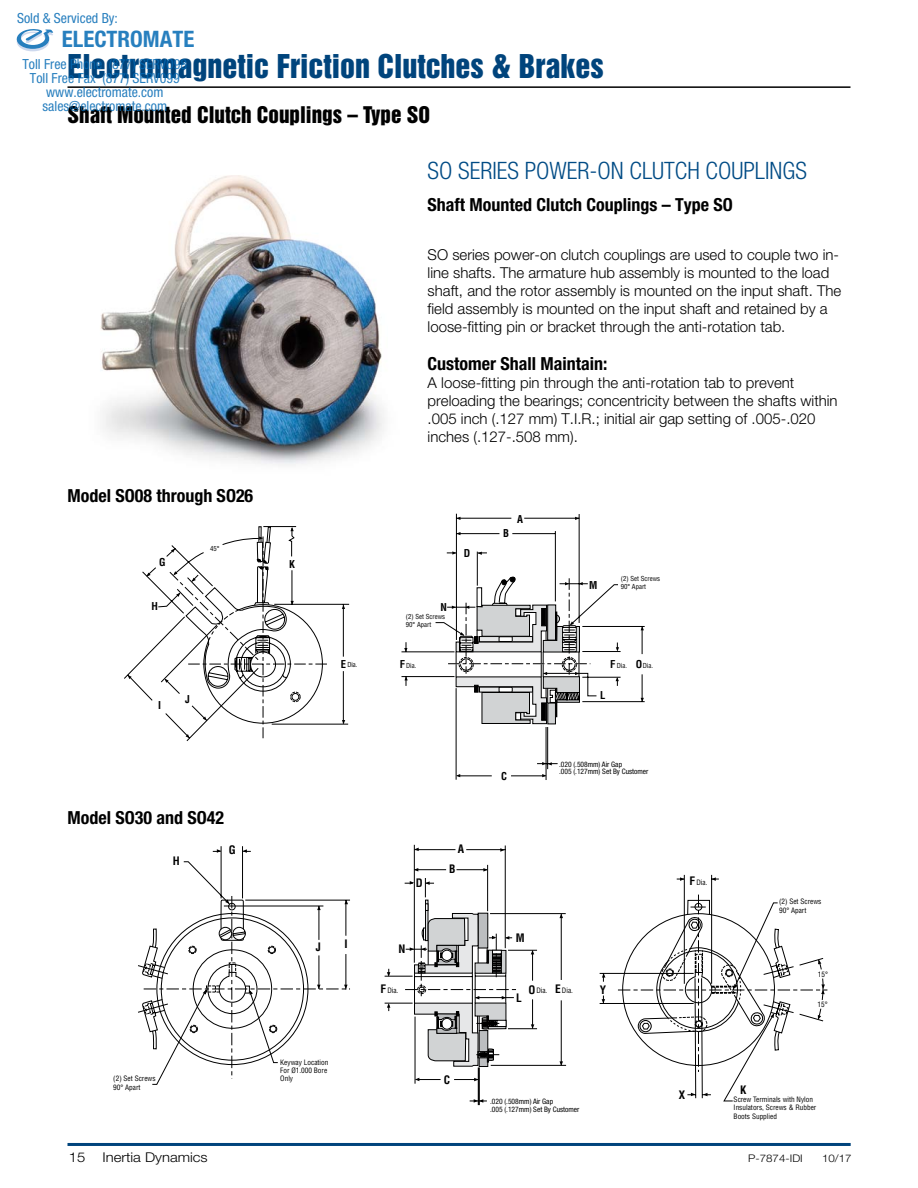
<style>
.page{position:relative;width:918px;height:1188px;background:#fff}
.page>*{position:absolute;margin:0;border:0;box-sizing:border-box;transform-origin:0 0}
.t1{font:30px "Helvetica Inserat LT Std";color:#00447c}
.t2{font:300 condensed 24px "Helvetica Neue LT Std";color:#004b85}
.t3{font:700 condensed 22.65px "Helvetica Neue";color:#0168b3}
.t4{font:21px "Helvetica Inserat LT Std";color:#000}
.t5{font:700 condensed 18px "Helvetica Neue LT Std";color:#000}
.t6{font:300 15px/18px "Helvetica Neue LT Std";color:#000}
.t7{font:condensed 13.95px/14px "Helvetica Neue";color:#0168b3;text-align:center}
.t8{font:300 13.5px "Helvetica Neue LT Std";color:#000;scale:1.1 1}
.t9{font:700 condensed 11.4px "Helvetica";color:#000}
.t10{font:700 condensed 10.65px "Helvetica";color:#000}
.t11{font:300 10.5px "Helvetica Neue LT Std";color:#000;scale:1.1 1}
.t12{font:condensed 7.5px "Helvetica Neue LT Std";color:#000}
.t13{font:condensed 7.2px/8.2px "Helvetica";color:#000}
.t14{font:condensed 6.75px/7.6px "Helvetica";color:#000}
.s1{font-weight:700;font-size:10.65px}
.s2{font-weight:700;font-size:11.4px}
</style>
<div class="page">
<hr style="left:68px;top:86px;width:782px;height:2px;background:#000">
<hr style="left:68px;top:1143px;width:783px;height:3px;background:#00447c">
<img style="left:100px;top:175px;width:285px;height:290px">
<svg style="left:124px;top:567px;width:225px;height:174px"></svg>
<svg style="left:128px;top:675px;width:4px;height:4px"></svg>
<svg style="left:342px;top:720px;width:3px;height:4px"></svg>
<svg style="left:342px;top:605px;width:3px;height:4px"></svg>
<svg style="left:147px;top:573px;width:4px;height:4px"></svg>
<svg style="left:165px;top:526px;width:163px;height:213px"></svg>
<svg style="left:401px;top:513px;width:244px;height:267px"></svg>
<svg style="left:541px;top:608px;width:5px;height:18px"></svg>
<svg style="left:541px;top:703px;width:5px;height:18px"></svg>
<svg style="left:152px;top:846px;width:99px;height:239px"></svg>
<svg style="left:242px;top:849px;width:5px;height:4px"></svg>
<svg style="left:217px;top:849px;width:4px;height:4px"></svg>
<svg style="left:138px;top:896px;width:212px;height:183px"></svg>
<div style="left:425px;top:900px;width:3px;height:41px;background:#e6e7e8;border:1px solid #000"></div>
<hr style="left:414px;top:845px;width:1px;height:118px;background:#000">
<hr style="left:415px;top:1017px;width:1px;height:67px;background:#000">
<hr style="left:478px;top:1067px;width:1px;height:38px;background:#000">
<hr style="left:479px;top:1067px;width:1px;height:38px;background:#000">
<hr style="left:561px;top:914px;width:1px;height:66px;background:#000">
<hr style="left:561px;top:1000px;width:1px;height:65px;background:#000">
<hr style="left:505px;top:846px;width:1px;height:102px;background:#000">
<hr style="left:487px;top:865px;width:1px;height:46px;background:#000">
<hr style="left:414px;top:849px;width:41px;height:1px;background:#000">
<hr style="left:466px;top:849px;width:40px;height:1px;background:#000">
<hr style="left:414px;top:869px;width:32px;height:1px;background:#000">
<hr style="left:457px;top:869px;width:30px;height:1px;background:#000">
<svg style="left:405px;top:881px;width:9px;height:4px"></svg>
<svg style="left:425px;top:878px;width:9px;height:19px"></svg>
<hr style="left:490px;top:913px;width:76px;height:1px;background:#000">
<svg style="left:385px;top:903px;width:152px;height:164px"></svg>
<svg style="left:415px;top:1078px;width:26px;height:3px"></svg>
<svg style="left:454px;top:1078px;width:24px;height:3px"></svg>
<svg style="left:470px;top:1099px;width:17px;height:4px"></svg>
<hr style="left:491px;top:1065px;width:75px;height:1px;background:#000">
<svg style="left:599px;top:875px;width:142px;height:226px"></svg>
<svg style="left:618px;top:895px;width:209px;height:177px"></svg>
<div style="left:559px;top:758px;width:94px;height:19px;background:#fff"></div>
<svg style="left:16px;top:29px;width:37px;height:22px"></svg>
<p class="t7" style="left:17px;top:11px;width:102px">Sold &amp; Serviced By:</p>
<h3 class="t3" style="left:62px;top:26px;width:134px">ELECTROMATE</h3>
<p class="t7" style="left:22px;top:57px;width:166px">Toll Free Phone (877) SERVO98<br>Toll Free Fax (877) SERV099 www.electromate.com sales@electromate.com</p>
<p class="t1" style="left:68px;top:48px;width:538px">Electromagnetic Friction Clutches &amp; Brakes</p>
<p class="t4" style="left:68px;top:102px;width:364px">Shaft Mounted Clutch Couplings – Type SO</p>
<p class="t2" style="left:428px;top:157px;width:381px">SO SERIES POWER-ON CLUTCH COUPLINGS</p>
<p class="t5" style="left:428px;top:193px;width:307px">Shaft Mounted Clutch Couplings – Type SO</p>
<p class="t6" style="left:428px;top:245px;width:415px">SO series power-on clutch couplings are used to couple two in&shy;line shafts. The armature hub assembly is mounted to the load shaft, and the rotor assembly is mounted on the input shaft. The field assembly is mounted on the input shaft and retained by a loose-fitting pin or bracket through the anti-rotation tab.</p>
<p class="t5" style="left:428px;top:353px;width:181px">Customer Shall Maintain:</p>
<p class="t6" style="left:428px;top:374px;width:412px">A loose-fitting pin through the anti-rotation tab to prevent preloading the bearings; concentricity between the shafts within .005 inch (.127 mm) T.I.R.; initial air gap setting of .005-.020 inches (.127-.508 mm).</p>
<p class="t5" style="left:68px;top:485px;width:187px">Model SO08 through SO26</p>
<p class="t10" style="left:159px;top:555px;width:8px">G</p>
<p class="t10" style="left:151px;top:600px;width:8px">H</p>
<p class="t14" style="left:210px;top:544px;width:11px">45°</p>
<p class="t10" style="left:158px;top:699px;width:4px">I</p>
<p class="t10" style="left:185px;top:692px;width:6px">J</p>
<p class="t5" style="left:68px;top:806px;width:158px">Model SO30 and SO42</p>
<p class="t9" style="left:173px;top:853px;width:8px">H</p>
<p class="t9" style="left:229px;top:843px;width:8px">G</p>
<p class="t13" style="left:113px;top:1074px;width:44px">(2) Set Screws<br>90° Apart</p>
<p class="t10" style="left:289px;top:557px;width:7px">K</p>
<p class="t10" style="left:464px;top:547px;width:8px">D</p>
<p class="t10" style="left:441px;top:601px;width:8px">N</p>
<p class="t14" style="left:406px;top:613px;width:41px">(2) Set Screws<br>90° Apart</p>
<p class="t10" style="left:503px;top:527px;width:7px">B</p>
<p class="t10" style="left:517px;top:512px;width:7px">A</p>
<p class="t10" style="left:589px;top:578px;width:10px">M</p>
<p class="t14" style="left:621px;top:575px;width:41px">(2) Set Screws<br>90° Apart</p>
<p class="t10" style="left:341px;top:657px;width:7px">E</p>
<p class="t14" style="left:347px;top:661px;width:12px">Dia.</p>
<p class="t14" style="left:400px;top:662px;width:18px"><span class="s1">F</span> Dia.</p>
<p class="t14" style="left:610px;top:662px;width:44px"><span class="s1">F</span> Dia. <span class="s1">O</span> Dia.</p>
<p class="t10" style="left:501px;top:769px;width:7px">C</p>
<p class="t10" style="left:600px;top:689px;width:7px">L</p>
<p class="t14" style="left:559px;top:759px;width:81px">.020 Air Gap Set By Customer .005</p>
<p class="t12" style="left:559px;top:760px;width:65px">.020 (.508mm) Air Gap</p>
<p class="t12" style="left:559px;top:767px;width:91px">.005 (.127mm) Set By Customer</p>
<p class="t9" style="left:316px;top:940px;width:7px">J</p>
<p class="t9" style="left:344px;top:937px;width:5px">I</p>
<p class="t9" style="left:416px;top:876px;width:8px">D</p>
<p class="t9" style="left:398px;top:942px;width:8px">N</p>
<p class="t9" style="left:380px;top:982px;width:7px">F</p>
<p class="t13" style="left:387px;top:986px;width:13px">Dia.</p>
<p class="t9" style="left:458px;top:841px;width:8px">A</p>
<p class="t9" style="left:449px;top:861px;width:8px">B</p>
<p class="t9" style="left:516px;top:930px;width:10px">M</p>
<p class="t13" style="left:528px;top:986px;width:46px"><span class="s2">O</span> Dia. <span class="s2">E</span> Dia.</p>
<p class="t9" style="left:516px;top:991px;width:7px">L</p>
<p class="t9" style="left:600px;top:983px;width:8px">Y</p>
<p class="t13" style="left:690px;top:878px;width:20px"><span class="s2">F</span> Dia.</p>
<p class="t13" style="left:779px;top:897px;width:44px">(2) Set Screws<br>90° Apart</p>
<p class="t13" style="left:818px;top:970px;width:12px">15°</p>
<p class="t13" style="left:818px;top:1000px;width:12px">15°</p>
<p class="t13" style="left:280px;top:1058px;width:50px">Keyway Location<br>For Ø1.000 Bore<br>Only</p>
<p class="t9" style="left:444px;top:1073px;width:8px">C</p>
<p class="t9" style="left:740px;top:1083px;width:8px">K</p>
<p class="t9" style="left:679px;top:1088px;width:8px">X</p>
<p class="t13" style="left:490px;top:1095px;width:87px">.020 Air Gap Set By Customer .005</p>
<p class="t13" style="left:734px;top:1095px;width:84px">Screw Terminals with Nylon<br>Insulators, Screws &amp; Rubber<br>Boots Supplied</p>
<p class="t12" style="left:490px;top:1097px;width:65px">.020 (.508mm) Air Gap</p>
<p class="t12" style="left:490px;top:1105px;width:91px">.005 (.127mm) Set By Customer</p>
<p class="t8" style="left:69px;top:1149px;width:17px">15</p>
<p class="t8" style="left:102px;top:1149px;width:97px">Inertia Dynamics</p>
<p class="t11" style="left:748px;top:1152px;width:51px">P-7874-IDI</p>
<p class="t11" style="left:822px;top:1152px;width:28px">10/17</p>
</div>
